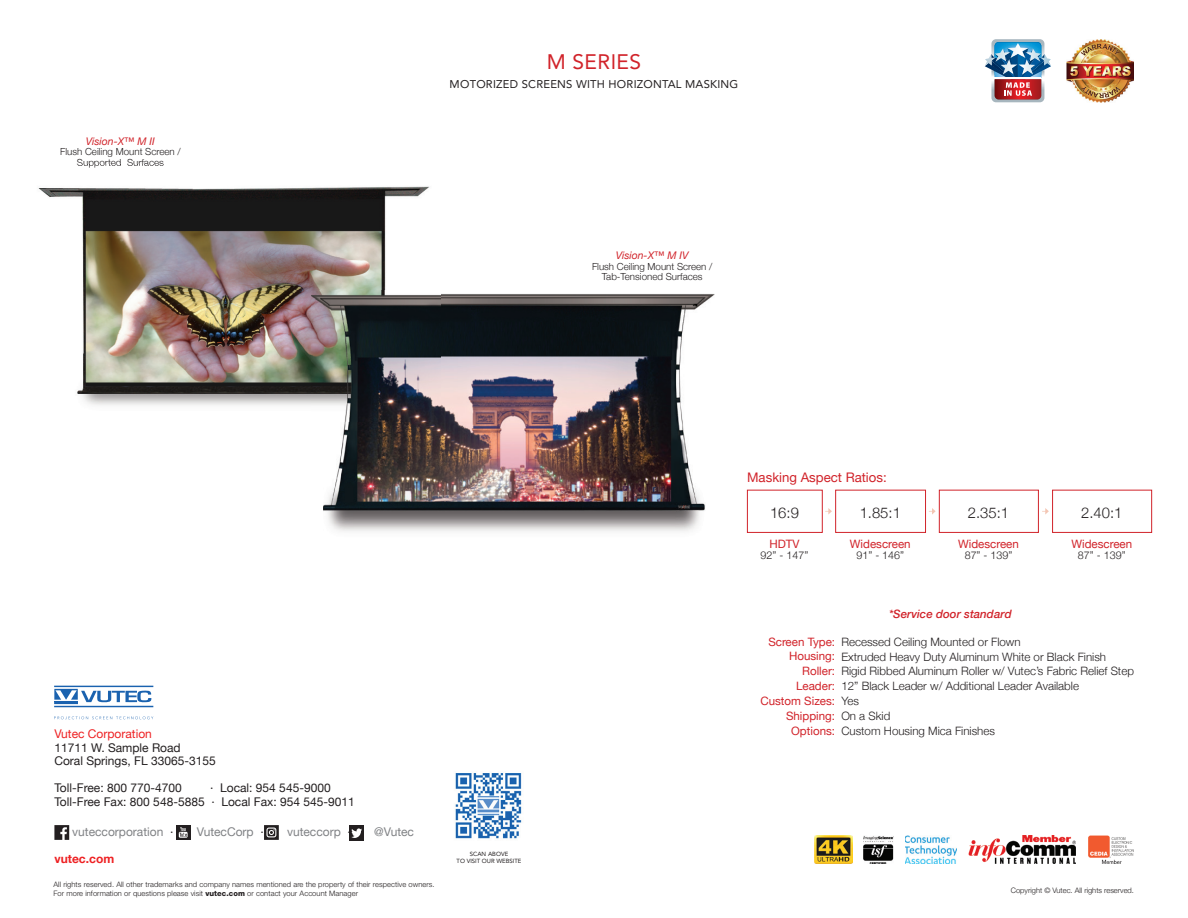
<style>
.page{position:relative;width:1188px;height:918px;background:#fff}
.page>*{position:absolute;margin:0;border:0;box-sizing:border-box;transform-origin:0 0}
.t1{font:21px "Avenir";letter-spacing:.02em;color:#d1232a}
.t2{font:300 14.85px "Helvetica Neue";color:#231f20}
.t3{font:13.2px "Helvetica Neue";color:#d1232a}
.t4{font:12px/13.5px "Helvetica Neue";color:#231f20}
.t5{font:12px "Helvetica Neue";color:#808285}
.t6{font:12px "Helvetica Neue";color:#ee2123}
.t7{font:700 12px "Helvetica Neue";color:#ee2123}
.t8{font:300 11.55px/14.9px "Helvetica Neue";color:#231f20}
.t9{font:11.55px/14.9px "Helvetica Neue";color:#d1232a;text-align:right}
.t10{font:italic 500 11.55px "Helvetica Neue";color:#d1232a}
.t11{font:11.25px "Avenir";letter-spacing:.02em;color:#231f20}
.t12{font:300 10.8px "Helvetica Neue";color:#231f20}
.t13{font:italic 10.5px "Helvetica Neue";color:#d1232a}
.t14{font:300 9.75px/10.5px "Helvetica Neue";color:#231f20;text-align:center}
.t15{font:300 7.5px/8.2px "Helvetica Neue LT Pro";letter-spacing:.01em;color:#231f20}
.t16{font:300 7.5px "Helvetica Neue";color:#231f20}
.t17{font:6px/6.8px "Avenir";color:#231f20;text-align:center}
.s1{color:#231f20}
.s2{font-weight:800}
</style>
<div class="page">
<img style="left:455px;top:773px;width:67px;height:66px">
<svg style="left:54px;top:686px;width:99px;height:21px"></svg>
<svg style="left:54px;top:716px;width:99px;height:3px"></svg>
<svg style="left:54px;top:825px;width:15px;height:15px"></svg>
<div style="left:176px;top:825px;width:15px;height:15px;background:#231f20"></div>
<svg style="left:179px;top:827px;width:9px;height:11px"></svg>
<div style="left:349px;top:825px;width:15px;height:16px;background:#231f20"></div>
<svg style="left:351px;top:828px;width:11px;height:10px"></svg>
<svg style="left:264px;top:825px;width:15px;height:15px"></svg>
<img style="left:814px;top:836px;width:38px;height:28px">
<img style="left:863px;top:836px;width:31px;height:28px">
<img style="left:968px;top:836px;width:108px;height:28px">
<img style="left:1088px;top:836px;width:46px;height:28px">
<img style="left:905px;top:836px;width:52px;height:28px">
<img style="left:985px;top:39px;width:66px;height:63px">
<img style="left:1066px;top:39px;width:68px;height:63px">
<div style="left:747px;top:490px;width:76px;height:43px;border:1px solid #d1232a"></div>
<div style="left:939px;top:490px;width:100px;height:43px;border:1px solid #d1232a"></div>
<div style="left:835px;top:490px;width:91px;height:43px;border:1px solid #d1232a"></div>
<div style="left:1052px;top:490px;width:100px;height:43px;border:1px solid #d1232a"></div>
<svg style="left:929px;top:508px;width:7px;height:7px"></svg>
<svg style="left:1042px;top:508px;width:7px;height:7px"></svg>
<svg style="left:825px;top:508px;width:7px;height:7px"></svg>
<img style="left:38px;top:186px;width:392px;height:219px">
<img style="left:77px;top:164px;width:87px;height:4px">
<img style="left:323px;top:294px;width:392px;height:237px">
<img style="left:311px;top:290px;width:129px;height:132px">
<p class="t13" style="left:86px;top:133px;width:71px">Vision-X™ M II</p>
<p class="t14" style="left:60px;top:146px;width:122px">Flush Ceiling Mount Screen /<br>Supported Surfaces</p>
<h1 class="t1" style="left:547px;top:45px;width:96px">M SERIES</h1>
<p class="t11" style="left:450px;top:75px;width:290px">MOTORIZED SCREENS WITH HORIZONTAL MASKING</p>
<p class="t13" style="left:616px;top:248px;width:74px">Vision-X™ M IV</p>
<p class="t14" style="left:592px;top:260px;width:122px">Flush Ceiling Mount Screen /<br>Tab-Tensioned Surfaces</p>
<p class="t6" style="left:54px;top:725px;width:99px">Vutec Corporation</p>
<p class="t4" style="left:54px;top:741px;width:163px">11711 W. Sample Road<br>Coral Springs, FL 33065-3155</p>
<p class="t4" style="left:54px;top:782px;width:129px">Toll-Free: 800 770-4700</p>
<p class="t4" style="left:54px;top:782px;width:302px;text-indent:156px">· Local: 954 545-9000<br>Toll-Free Fax: 800 548-5885 · Local Fax: 954 545-9011</p>
<p class="t5" style="left:72px;top:823px;width:103px">vuteccorporation <span class="s1">·</span></p>
<p class="t5" style="left:197px;top:823px;width:68px">VutecCorp <span class="s1">·</span></p>
<p class="t5" style="left:287px;top:823px;width:65px">vuteccorp <span class="s1">·</span></p>
<p class="t5" style="left:374px;top:823px;width:41px">@Vutec</p>
<p class="t7" style="left:54px;top:849px;width:61px">vutec.com</p>
<p class="t15" style="left:53px;top:880px;width:383px">All rights reserved. All other trademarks and company names mentioned are the property of their respective owners.<br>For more information or questions please visit <span class="s2">vutec.com</span> or contact your Account Manager</p>
<p class="t17" style="left:457px;top:851px;width:66px">SCAN ABOVE<br>TO VISIT OUR WEBSITE</p>
<p class="t3" style="left:747px;top:468px;width:141px">Masking Aspect Ratios:</p>
<p class="t2" style="left:770px;top:500px;width:30px">16:9</p>
<p class="t2" style="left:860px;top:500px;width:43px">1.85:1</p>
<p class="t2" style="left:968px;top:500px;width:43px">2.35:1</p>
<p class="t2" style="left:1081px;top:500px;width:43px">2.40:1</p>
<p class="t9" style="left:769px;top:537px;width:32px">HDTV</p>
<p class="t12" style="left:761px;top:547px;width:49px">92” - 147”</p>
<p class="t9" style="left:850px;top:537px;width:62px">Widescreen</p>
<p class="t12" style="left:856px;top:547px;width:49px">91” - 146”</p>
<p class="t9" style="left:958px;top:537px;width:62px">Widescreen</p>
<p class="t12" style="left:965px;top:547px;width:49px">87” - 139”</p>
<p class="t9" style="left:1071px;top:537px;width:62px">Widescreen</p>
<p class="t12" style="left:1078px;top:547px;width:49px">87” - 139”</p>
<p class="t10" style="left:889px;top:604px;width:125px">*Service door standard</p>
<p class="t8" style="left:841px;top:633px;width:294px">Recessed Ceiling Mounted or Flown<br>Extruded Heavy Duty Aluminum White or Black Finish Rigid Ribbed Aluminum Roller w/ Vutec’s Fabric Relief Step 12” Black Leader w/ Additional Leader Available<br>Yes<br>On a Skid<br>Custom Housing Mica Finishes</p>
<p class="t9" style="left:760px;top:635px;width:76px">Screen Type:<br>Housing:<br>Roller:<br>Leader:<br>Custom Sizes:<br>Shipping:<br>Options:</p>
<p class="t16" style="left:1011px;top:884px;width:125px">Copyright © Vutec. All rights reserved.</p>
</div>
